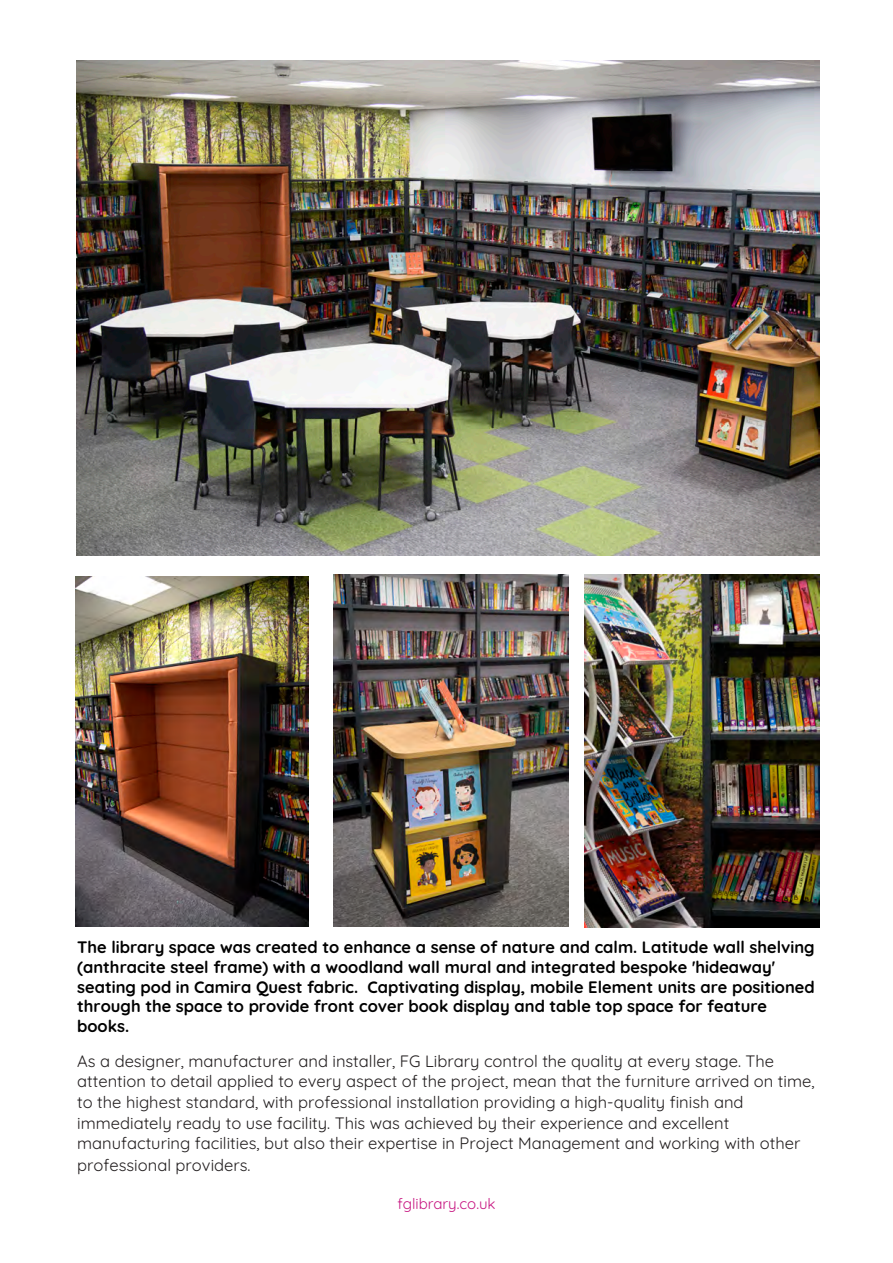
<style>
.page{position:relative;width:893px;height:1263px;background:#fff}
.page>*{position:absolute;margin:0;border:0;box-sizing:border-box;transform-origin:0 0}
.t1{font:16.5px/20.7px "Quicksand";color:#231f20}
.t2{font:700 16.5px/19.8px "Quicksand";color:#000}
.t3{font:15px "Quicksand";color:#c71782}
</style>
<div class="page">
<img style="left:76px;top:60px;width:743px;height:496px">
<img style="left:76px;top:576px;width:233px;height:350px">
<img style="left:333px;top:575px;width:235px;height:352px">
<img style="left:584px;top:575px;width:236px;height:352px">
<p class="t2" style="left:77px;top:936px;width:739px">The library space was created to enhance a sense of nature and calm. Latitude wall shelving (anthracite steel frame) with a woodland wall mural and integrated bespoke 'hideaway' seating pod in Camira Quest fabric. Captivating display, mobile Element units are positioned through the space to provide front cover book display and table top space for feature books.</p>
<p class="t1" style="left:77px;top:1049px;width:739px">As a designer, manufacturer and installer, FG Library control the quality at every stage. The attention to detail applied to every aspect of the project, mean that the furniture arrived on time, to the highest standard, with professional installation providing a high-quality finish and immediately ready to use facility. This was achieved by their experience and excellent manufacturing facilities, but also their expertise in Project Management and working with other</p>
<p class="t1" style="left:77px;top:1153px;width:175px">professional providers.</p>
<p class="t3" style="left:397px;top:1192px;width:100px">fglibrary.co.uk</p>
</div>
